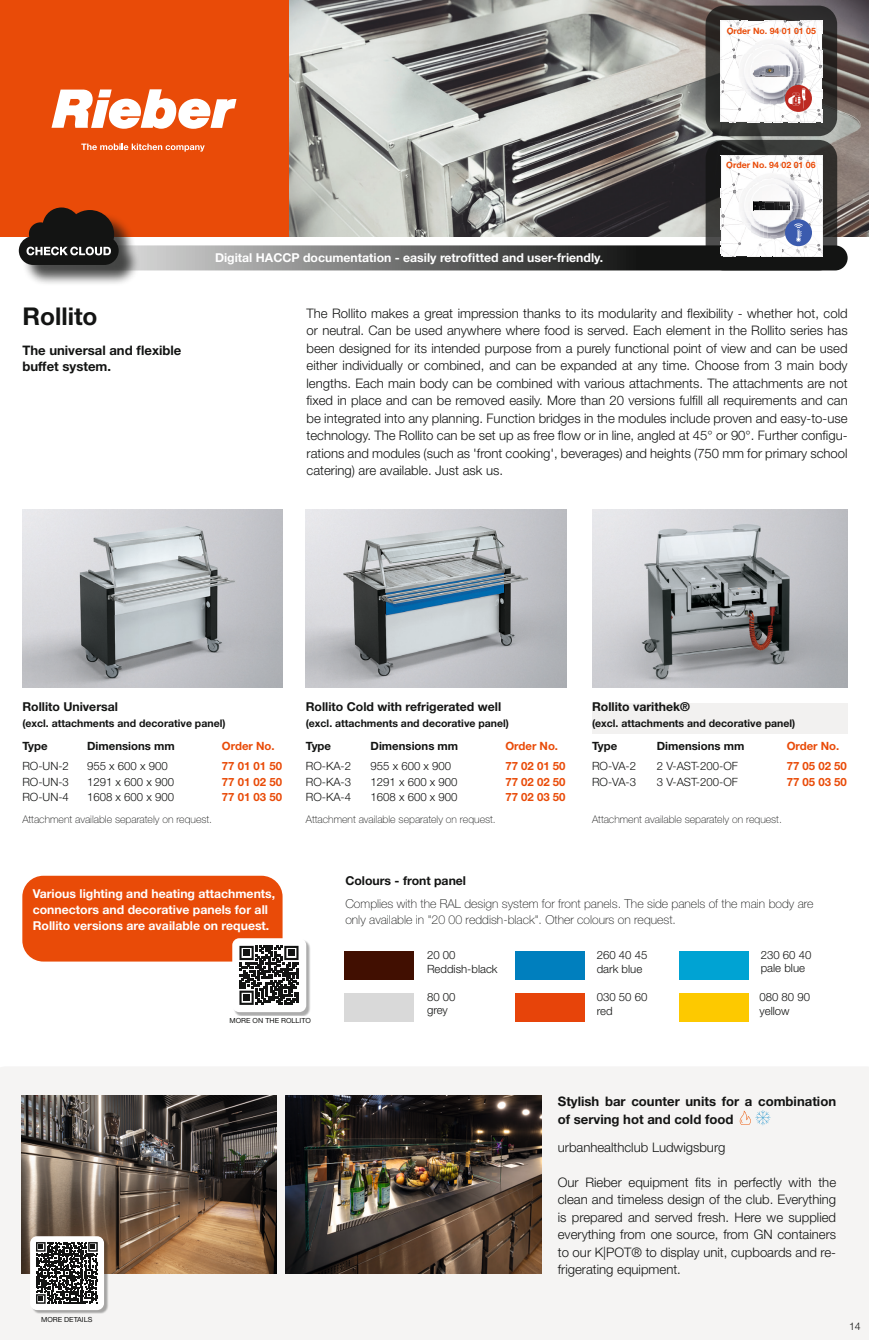
<style>
.page{position:relative;width:869px;height:1340px;background:#fff}
.page>*{position:absolute;margin:0;border:0;box-sizing:border-box;transform-origin:0 0}
.t1{font:700 24.5px "Helvetica Neue LT Std";color:#131413}
.t2{font:300 13.12px/17.5px "Helvetica Neue LT Std";color:#131413;text-align:justify}
.t3{font:700 13.12px/15.8px "Helvetica Neue LT Std";color:#131413}
.t4{font:700 12.25px/15.8px "Helvetica Neue LT Std";color:#fff}
.t5{font:100 12.25px/15.8px "Helvetica Neue LT Std";color:#131413}
.t6{font:700 12.25px "Helvetica Neue LT Std";color:#131413}
.t7{font:300 11.38px "Helvetica Neue LT Std";color:#131413}
.t8{font:700 11.38px "Helvetica Neue LT Std";color:#e94b08}
.t9{font:700 11.38px "Helvetica Neue LT Std";color:#131413}
.t10{font:100 10.5px "Helvetica Neue LT Std";color:#131413}
.t11{font:700 10.5px "Helvetica Neue LT Std";color:#131413}
.t12{font:300 10.5px "Helvetica Neue LT Std";color:#131413}
.t13{font:700 8.75px "Helvetica Neue LT Std";color:#e94b08}
.t14{font:7px "Helvetica Neue LT Std";color:#131413}
</style>
<div class="page">
<div style="left:0;top:1067px;width:868px;height:272px;background:#f5f4f3"></div>
<div style="left:22px;top:875px;width:260px;height:86px;background:#e94b08;border-radius:21px"></div>
<div style="left:0;top:0;width:289px;height:236px;background:#e94b08"></div>
<img style="left:289px;top:0;width:579px;height:236px">
<svg style="left:81px;top:144px;width:124px;height:8px"></svg>
<svg style="left:51px;top:89px;width:185px;height:40px"></svg>
<div style="left:591px;top:702px;width:256px;height:31px;background:#f2f1f0"></div>
<img style="left:22px;top:510px;width:260px;height:177px">
<img style="left:305px;top:510px;width:260px;height:177px">
<img style="left:592px;top:510px;width:255px;height:177px">
<div style="left:344px;top:950px;width:69px;height:29px;background:#410f01"></div>
<div style="left:344px;top:993px;width:69px;height:28px;background:#d9d9d9"></div>
<div style="left:679px;top:950px;width:69px;height:29px;background:#00a3d3"></div>
<div style="left:515px;top:950px;width:69px;height:29px;background:#007fbe"></div>
<div style="left:515px;top:993px;width:69px;height:28px;background:#e7440a"></div>
<div style="left:679px;top:993px;width:69px;height:29px;background:#fdc900"></div>
<svg style="left:28px;top:245px;width:819px;height:25px;background:#676867"></svg>
<svg style="left:705px;top:140px;width:131px;height:130px;background:#2b2b2a"></svg>
<svg style="left:720px;top:155px;width:102px;height:102px"></svg>
<div style="left:724px;top:160px;width:92px;height:9px;background:#fff"></div>
<div style="left:22px;top:211px;width:118px;height:75px;background:#131413;opacity:.75"></div>
<svg style="left:19px;top:207px;width:100px;height:58px"></svg>
<div style="left:233px;top:939px;width:78px;height:77px;background:#131413;opacity:.35"></div>
<div style="left:232px;top:938px;width:74px;height:74px;background:#fff;border-radius:7px"></div>
<svg style="left:239px;top:945px;width:59px;height:59px"></svg>
<svg style="left:705px;top:6px;width:131px;height:130px;background:#373634"></svg>
<svg style="left:720px;top:21px;width:102px;height:102px"></svg>
<div style="left:725px;top:26px;width:92px;height:9px;background:#fff"></div>
<img style="left:21px;top:1095px;width:255px;height:177px">
<img style="left:286px;top:1095px;width:255px;height:177px">
<div style="left:31px;top:1237px;width:78px;height:77px;background:#131413;opacity:.35"></div>
<div style="left:30px;top:1236px;width:74px;height:73px;background:#fff;border-radius:7px"></div>
<svg style="left:36px;top:1242px;width:62px;height:61px"></svg>
<svg style="left:739px;top:1110px;width:31px;height:15px"></svg>
<p class="t13" style="left:726px;top:25px;width:91px">Order No. 94 01 01 05</p>
<p class="t1" style="left:22px;top:301px;width:77px">Rollito</p>
<p class="t3" style="left:22px;top:342px;width:160px">The universal and flexible buffet system.</p>
<p class="t4" style="left:215px;top:249px;width:389px">Digital HACCP documentation - easily retrofitted and user-friendly.</p>
<p class="t13" style="left:726px;top:160px;width:91px">Order No. 94 02 01 06</p>
<p class="t2" style="left:306px;top:304px;width:542px">The Rollito makes a great impression thanks to its modularity and flexibility - whether hot, cold or neutral. Can be used anywhere where food is served. Each element in the Rollito series has been designed for its intended purpose from a purely functional point of view and can be used either individually or combined, and can be expanded at any time. Choose from 3 main body lengths. Each main body can be combined with various attachments. The attachments are not fixed in place and can be removed easily. More than 20 versions fulfill all requirements and can be integrated into any planning. Function bridges in the modules include proven and easy-to-use technology. The Rollito can be set up as free flow or in line, angled at 45° or 90°. Further configu&shy;rations and modules (such as 'front cooking', beverages) and heights (750 mm for primary school catering) are available. Just ask us.</p>
<p class="t6" style="left:22px;top:699px;width:97px">Rollito Universal</p>
<p class="t11" style="left:22px;top:717px;width:204px">(excl. attachments and decorative panel)</p>
<p class="t6" style="left:305px;top:699px;width:197px">Rollito Cold with refrigerated well</p>
<p class="t11" style="left:305px;top:717px;width:204px">(excl. attachments and decorative panel)</p>
<p class="t6" style="left:591px;top:699px;width:99px">Rollito varithek®</p>
<p class="t11" style="left:591px;top:717px;width:204px">(excl. attachments and decorative panel)</p>
<p class="t8" style="left:222px;top:739px;width:54px">Order No.</p>
<p class="t8" style="left:505px;top:739px;width:54px">Order No.</p>
<p class="t8" style="left:786px;top:739px;width:54px">Order No.</p>
<p class="t9" style="left:22px;top:739px;width:27px">Type</p>
<p class="t9" style="left:305px;top:739px;width:27px">Type</p>
<p class="t9" style="left:591px;top:739px;width:27px">Type</p>
<p class="t7" style="left:87px;top:759px;width:82px">955 x 600 x 900</p>
<p class="t7" style="left:87px;top:774px;width:88px">1291 x 600 x 900</p>
<p class="t7" style="left:87px;top:790px;width:88px">1608 x 600 x 900</p>
<p class="t9" style="left:87px;top:739px;width:89px">Dimensions mm</p>
<p class="t9" style="left:370px;top:739px;width:89px">Dimensions mm</p>
<p class="t9" style="left:656px;top:739px;width:89px">Dimensions mm</p>
<p class="t8" style="left:222px;top:758px;width:62px">77 01 01 50</p>
<p class="t8" style="left:222px;top:774px;width:62px">77 01 02 50</p>
<p class="t8" style="left:222px;top:790px;width:62px">77 01 03 50</p>
<p class="t7" style="left:22px;top:759px;width:48px">RO-UN-2</p>
<p class="t7" style="left:22px;top:774px;width:48px">RO-UN-3</p>
<p class="t7" style="left:22px;top:790px;width:48px">RO-UN-4</p>
<p class="t7" style="left:305px;top:759px;width:47px">RO-KA-2</p>
<p class="t7" style="left:305px;top:774px;width:47px">RO-KA-3</p>
<p class="t7" style="left:305px;top:790px;width:47px">RO-KA-4</p>
<p class="t7" style="left:591px;top:759px;width:46px">RO-VA-2</p>
<p class="t7" style="left:591px;top:774px;width:46px">RO-VA-3</p>
<p class="t7" style="left:656px;top:759px;width:82px">2 V-AST-200-OF</p>
<p class="t7" style="left:656px;top:774px;width:82px">3 V-AST-200-OF</p>
<p class="t8" style="left:505px;top:758px;width:62px">77 02 01 50</p>
<p class="t8" style="left:505px;top:774px;width:62px">77 02 02 50</p>
<p class="t8" style="left:505px;top:790px;width:62px">77 02 03 50</p>
<p class="t8" style="left:786px;top:758px;width:62px">77 05 02 50</p>
<p class="t8" style="left:786px;top:774px;width:62px">77 05 03 50</p>
<p class="t7" style="left:370px;top:759px;width:82px">955 x 600 x 900</p>
<p class="t7" style="left:370px;top:774px;width:88px">1291 x 600 x 900</p>
<p class="t7" style="left:370px;top:790px;width:88px">1608 x 600 x 900</p>
<p class="t10" style="left:22px;top:813px;width:191px">Attachment available separately on request.</p>
<p class="t10" style="left:306px;top:813px;width:191px">Attachment available separately on request.</p>
<p class="t10" style="left:591px;top:813px;width:191px">Attachment available separately on request.</p>
<p class="t4" style="left:33px;top:885px;width:244px">Various lighting and heating attachments, connectors and decorative panels for all<br>Rollito versions are available on request.</p>
<p class="t14" style="left:41px;top:1314px;width:53px">MORE DETAILS</p>
<p class="t14" style="left:229px;top:1016px;width:83px">MORE ON THE ROLLITO</p>
<p class="t6" style="left:345px;top:872px;width:122px">Colours - front panel</p>
<p class="t5" style="left:345px;top:895px;width:469px">Complies with the RAL design system for front panels. The side panels of the main body are only available in "20 00 reddish-black". Other colours on request.</p>
<p class="t7" style="left:427px;top:947px;width:30px">20 00</p>
<p class="t7" style="left:427px;top:961px;width:72px">Reddish-black</p>
<p class="t7" style="left:427px;top:989px;width:30px">80 00</p>
<p class="t7" style="left:427px;top:1003px;width:22px">grey</p>
<p class="t7" style="left:596px;top:947px;width:52px">260 40 45</p>
<p class="t7" style="left:596px;top:961px;width:47px">dark blue</p>
<p class="t7" style="left:596px;top:990px;width:52px">030 50 60</p>
<p class="t7" style="left:596px;top:1003px;width:17px">red</p>
<p class="t7" style="left:760px;top:947px;width:52px">230 60 40</p>
<p class="t7" style="left:760px;top:961px;width:46px">pale blue</p>
<p class="t7" style="left:759px;top:990px;width:52px">080 80 90</p>
<p class="t7" style="left:759px;top:1003px;width:32px">yellow</p>
<p class="t3" style="left:557px;top:1092px;width:280px;line-height:17.5px">Stylish bar counter units for a combination of serving hot and cold food</p>
<p class="t2" style="left:557px;top:1137px;width:169px">urbanhealthclub Ludwigsburg</p>
<p class="t2" style="left:557px;top:1172px;width:280px">Our Rieber equipment fits in perfectly with the clean and timeless design of the club. Everything is prepared and served fresh. Here we supplied everything from one source, from GN containers to our K|POT® to display unit, cupboards and re&shy;frigerating equipment.</p>
<p class="t12" style="left:848px;top:1319px;width:13px">14</p>
</div>
